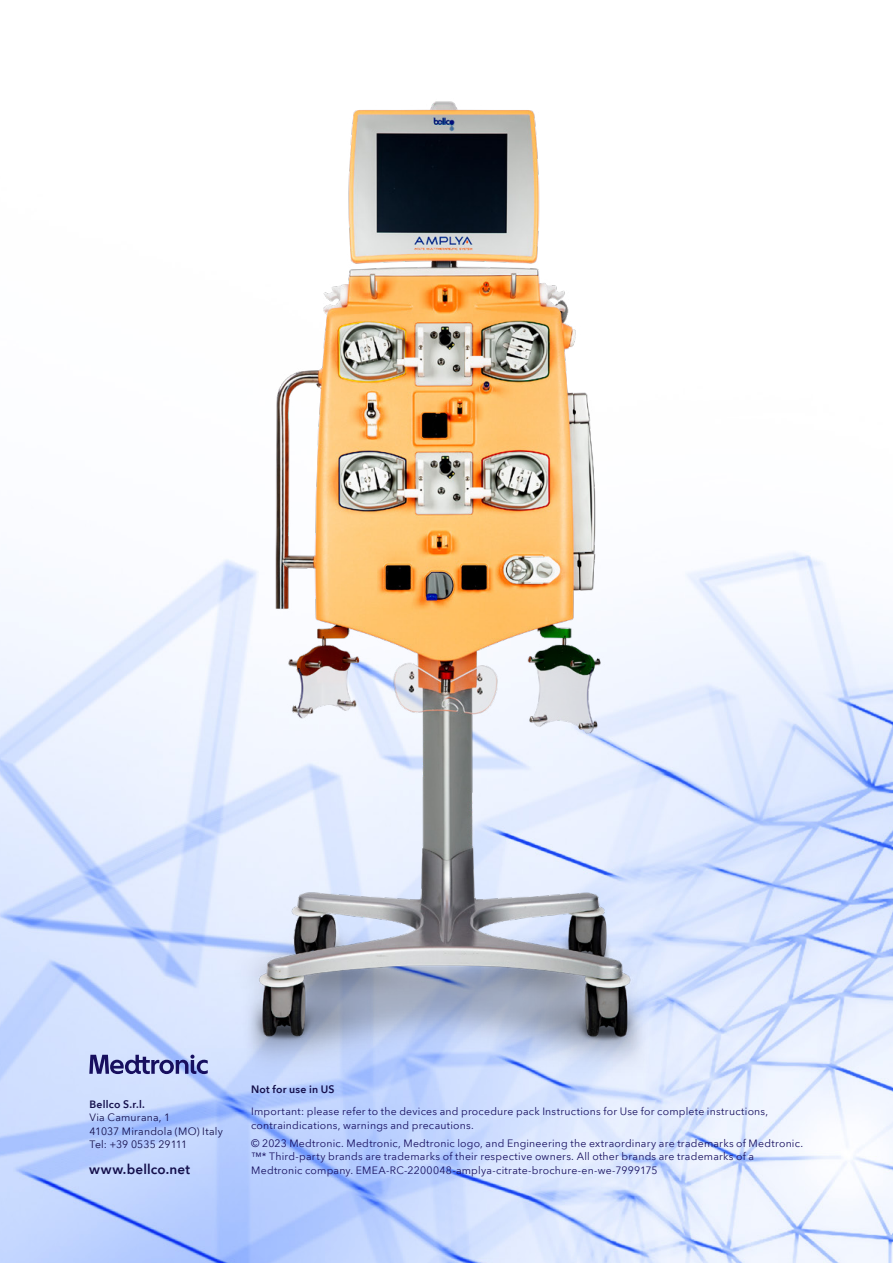
<style>
.page{position:relative;width:893px;height:1263px;background:#fff}
.page>*{position:absolute;margin:0;border:0;box-sizing:border-box;transform-origin:0 0}
.t1{font:600 13.5px "Avenir Next World";letter-spacing:.01em;color:#140f4b}
.t2{font:10.5px/13.5px "Avenir Next World";letter-spacing:.02em;color:#170f5f}
.t3{font:10.5px/13.5px "Avenir Next World";letter-spacing:.015em;color:#140f4b}
.t4{font:600 10.5px "Avenir Next World";letter-spacing:.02em;color:#140f4b}
</style>
<div class="page">
<img style="left:0;top:553px;width:893px;height:710px">
<img style="left:95px;top:101px;width:703px;height:1026px">
<svg style="left:89px;top:1054px;width:119px;height:20px"></svg>
<p class="t4" style="left:90px;top:1098px;width:57px">Bellco S.r.l.</p>
<p class="t3" style="left:90px;top:1111px;width:135px">Via Camurana, 1<br>41037 Mirandola (MO) Italy<br>Tel: +39 0535 29111</p>
<p class="t1" style="left:89px;top:1161px;width:102px">www.bellco.net</p>
<p class="t4" style="left:251px;top:1083px;width:85px">Not for use in US</p>
<p class="t2" style="left:251px;top:1105px;width:519px">Important: please refer to the devices and procedure pack Instructions for Use for complete instructions, contraindications, warnings and precautions.</p>
<p class="t2" style="left:251px;top:1136px;width:553px">© 2023 Medtronic. Medtronic, Medtronic logo, and Engineering the extraordinary are trademarks of Medtronic. ™* Third-party brands are trademarks of their respective owners. All other brands are trademarks of a<br>Medtronic company. EMEA-RC-2200048-amplya-citrate-brochure-en-we-7999175</p>
</div>
